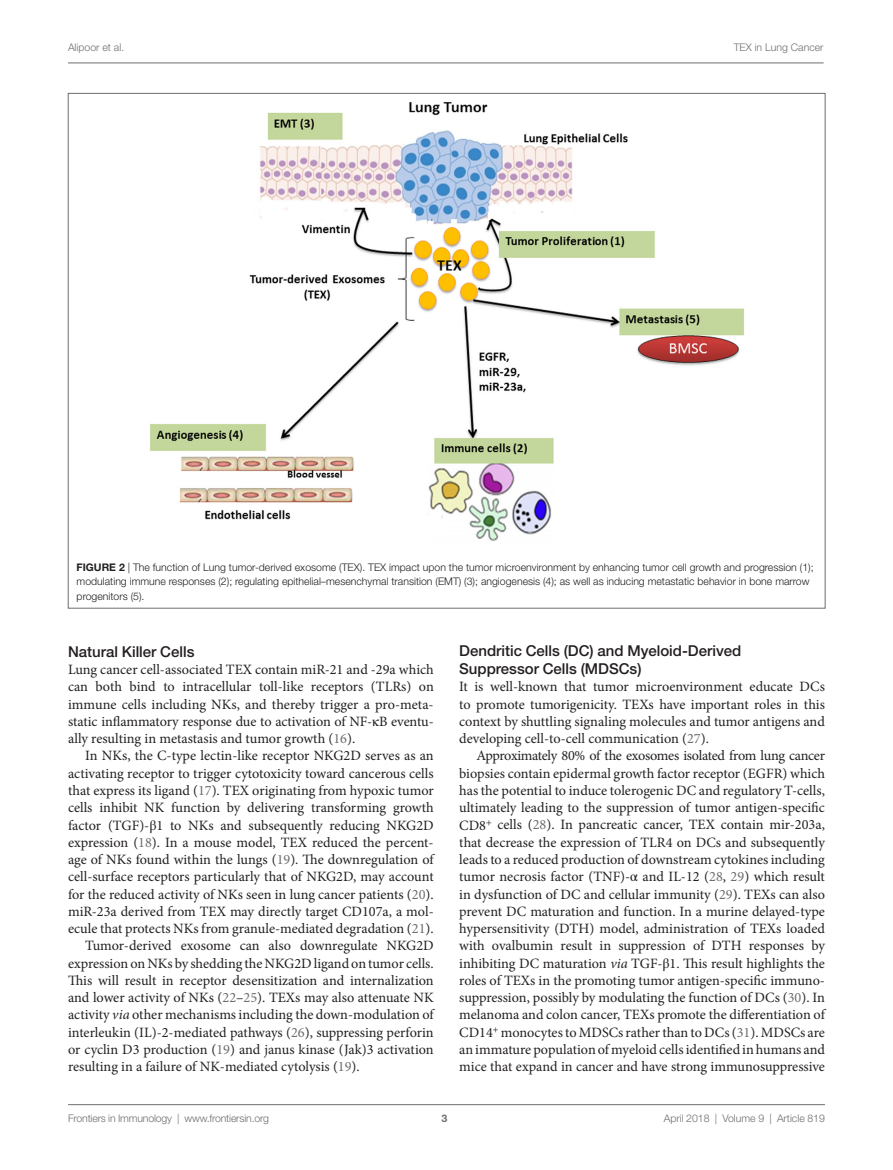
<style>
.page{position:relative;width:893px;height:1170px;background:#fff}
.page>*{position:absolute;margin:0;border:0;box-sizing:border-box;transform-origin:0 0}
.t1{font:500 15px/18px "Helvetica Neue LT Std";color:#231f20}
.t2{font:14.25px/17.2px "Minion Pro";color:#231f20;text-align:justify}
.t3{font:300 10.5px/14.2px "Helvetica Neue LT Std";color:#231f20}
.t4{font:300 10.5px "Helvetica Neue LT Std";color:#6c6d70}
.t5{font:700 10.5px "Helvetica Neue LT Std";color:#6c6d70}
.s1{font-weight:700}
.s2{font-family:"STIX General"}
.s3{color:#6c6d70}
.s4{font-style:italic}
</style>
<div class="page">
<img style="left:150px;top:102px;width:594px;height:439px">
<hr style="left:68px;top:1104px;width:757px;height:1px;background:#6c6d70">
<hr style="left:68px;top:63px;width:755px;height:1px;background:#6c6d70">
<p class="t4" style="left:68px;top:41px;width:58px">Alipoor et al.</p>
<p class="t4" style="left:734px;top:41px;width:91px">TEX in Lung Cancer</p>
<p class="t3" style="left:77px;top:560px;width:738px"><span class="s1">FIGURE 2</span> | The function of Lung tumor-derived exosome (TEX). TEX impact upon the tumor microenvironment by enhancing tumor cell growth and progression (1); modulating immune responses (2); regulating epithelial–mesenchymal transition (EMT) (3); angiogenesis (4); as well as inducing metastatic behavior in bone marrow progenitors (5).</p>
<p class="t1" style="left:68px;top:642px;width:128px">Natural Killer Cells</p>
<p class="t2" style="left:68px;top:661px;width:367px">Lung cancer cell-associated TEX contain miR-21 and -29a which can both bind to intracellular toll-like receptors (TLRs) on immune cells including NKs, and thereby trigger a pro-meta&shy;static inflammatory response due to activation of NF-<span class="s2">κ</span>B eventu&shy;ally resulting in metastasis and tumor growth (<span class="s3">16</span>).</p>
<p class="t2" style="left:85px;top:747px;width:350px">In NKs, the C-type lectin-like receptor NKG2D serves as an</p>
<p class="t2" style="left:68px;top:764px;width:367px">activating receptor to trigger cytotoxicity toward cancerous cells</p>
<p class="t2" style="left:68px;top:781px;width:367px">that express its ligand (<span class="s3">17</span>). TEX originating from hypoxic tumor</p>
<p class="t2" style="left:68px;top:799px;width:367px">cells inhibit NK function by delivering transforming growth</p>
<p class="t2" style="left:68px;top:816px;width:367px">factor (TGF)-<span class="s2">β</span>1 to NKs and subsequently reducing NKG2D</p>
<p class="t2" style="left:68px;top:833px;width:367px">expression (<span class="s3">18</span>). In a mouse model, TEX reduced the percent-</p>
<p class="t2" style="left:68px;top:850px;width:367px">age of NKs found within the lungs (<span class="s3">19</span>). The downregulation of</p>
<p class="t2" style="left:68px;top:868px;width:367px">cell-surface receptors particularly that of NKG2D, may account</p>
<p class="t2" style="left:68px;top:885px;width:367px">for the reduced activity of NKs seen in lung cancer patients (<span class="s3">20</span>).</p>
<p class="t2" style="left:68px;top:902px;width:367px">miR-23a derived from TEX may directly target CD107a, a mol-</p>
<p class="t2" style="left:68px;top:919px;width:367px">ecule that protects NKs from granule-mediated degradation (<span class="s3">21</span>).</p>
<p class="t2" style="left:85px;top:937px;width:350px">Tumor-derived exosome can also downregulate NKG2D</p>
<p class="t2" style="left:68px;top:954px;width:367px">expression on NKs by shedding the NKG2D ligand on tumor cells.</p>
<p class="t2" style="left:68px;top:971px;width:367px">This will result in receptor desensitization and internalization</p>
<p class="t2" style="left:68px;top:988px;width:367px">and lower activity of NKs (<span class="s3">22</span>–<span class="s3">25</span>). TEXs may also attenuate NK</p>
<p class="t2" style="left:68px;top:1006px;width:367px">activity <span class="s4">via</span> other mechanisms including the down-modulation of</p>
<p class="t2" style="left:68px;top:1023px;width:367px">interleukin (IL)-2-mediated pathways (<span class="s3">26</span>), suppressing perforin</p>
<p class="t2" style="left:68px;top:1040px;width:367px">or cyclin D3 production (<span class="s3">19</span>) and janus kinase (Jak)3 activation</p>
<p class="t2" style="left:68px;top:1058px;width:293px">resulting in a failure of NK-mediated cytolysis (<span class="s3">19</span>).</p>
<p class="t1" style="left:459px;top:641px;width:284px">Dendritic Cells (DC) and Myeloid-Derived<br>Suppressor Cells (MDSCs)</p>
<p class="t2" style="left:459px;top:678px;width:367px">It is well-known that tumor microenvironment educate DCs to promote tumorigenicity. TEXs have important roles in this context by shuttling signaling molecules and tumor antigens and developing cell-to-cell communication (<span class="s3">27</span>).</p>
<p class="t2" style="left:459px;top:747px;width:367px;text-indent:17px">Approximately 80% of the exosomes isolated from lung cancer biopsies contain epidermal growth factor receptor (EGFR) which has the potential to induce tolerogenic DC and regulatory T-cells, ultimately leading to the suppression of tumor antigen-specific CD8<sup>+</sup> cells (<span class="s3">28</span>). In pancreatic cancer, TEX contain mir-203a, that decrease the expression of TLR4 on DCs and subsequently leads to a reduced production of downstream cytokines including tumor necrosis factor (TNF)-<span class="s2">α</span> and IL-12 (<span class="s3">28</span>, <span class="s3">29</span>) which result in dysfunction of DC and cellular immunity (<span class="s3">29</span>). TEXs can also prevent DC maturation and function. In a murine delayed-type hypersensitivity (DTH) model, administration of TEXs loaded with ovalbumin result in suppression of DTH responses by inhibiting DC maturation <span class="s4">via</span> TGF-<span class="s2">β</span>1. This result highlights the roles of TEXs in the promoting tumor antigen-specific immuno&shy;suppression, possibly by modulating the function of DCs (<span class="s3">30</span>). In melanoma and colon cancer, TEXs promote the differentiation of CD14<sup>+</sup> monocytes to MDSCs rather than to DCs (<span class="s3">31</span>). MDSCs are an immature population of myeloid cells identified in humans and mice that expand in cancer and have strong immunosuppressive</p>
<p class="t4" style="left:68px;top:1111px;width:203px">Frontiers in Immunology | www.frontiersin.org</p>
<p class="t4" style="left:664px;top:1111px;width:163px">April 2018 | Volume 9 | Article 819</p>
<p class="t5" style="left:441px;top:1111px;width:7px">3</p>
</div>
